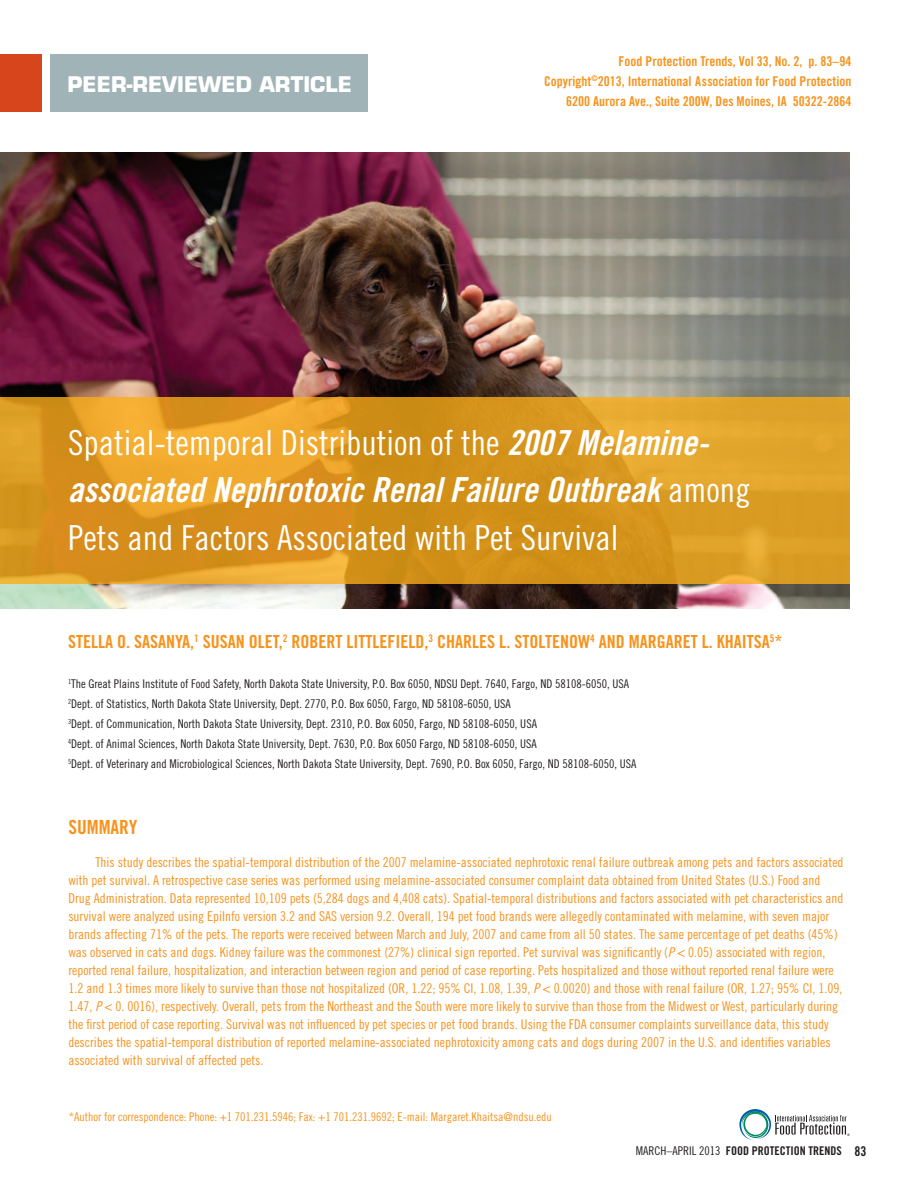
<style>
.page{position:relative;width:919px;height:1189px;background:#fff}
.page>*{position:absolute;margin:0;border:0;box-sizing:border-box;transform-origin:0 0}
.t1{font:34.5px "Trade Gothic Cond Eighteen";color:#fff}
.t2{font:34.5px "Trade Gothic Bold Cond Twenty Obl";color:#fff}
.t3{font:700 21px "Eurostile";color:#fff}
.t4{font:19.5px "Trade Gothic Bold Cond Twenty";color:#f7931d}
.t5{font:18px "Trade Gothic Bold Cond Twenty";color:#f7931d}
.t6{font:13.5px/18px "Trade Gothic Cond Eighteen";color:#f7931d}
.t7{font:13.5px/20.2px "Trade Gothic Bold Cond Twenty";color:#f7931d;text-align:right}
.t8{font:12px/20px "Trade Gothic Cond Eighteen";color:#231f20}
.t9{font:12px "Trade Gothic Cond Eighteen";color:#f7931d}
.t10{font:12px "Trade Gothic Bold Cond Twenty";color:#231f20}
.t11{font:10.5px "Trade Gothic Bold Cond Twenty";color:#f7931d}
.s1{font-family:"Trade Gothic Bold Cond Twenty Obl"}
.s2{font-family:"Trade Gothic Cond Eighteen"}
.s3{font-size:18px}
.s4{font-family:"Trade Gothic Cond Eighteen Obl"}
.s5{font-size:13.5px}
</style>
<div class="page">
<img style="left:0;top:153px;width:849px;height:455px">
<svg style="left:0;top:397px;width:849px;height:187px;background:#db9921"></svg>
<div style="left:51px;top:54px;width:316px;height:57px;background:#a0b3b7"></div>
<div style="left:0;top:54px;width:41px;height:57px;background:#d7451d"></div>
<svg style="left:739px;top:1109px;width:110px;height:31px"></svg>
<h2 class="t3" style="left:68px;top:71px;width:286px">PEER-REVIEWED ARTICLE</h2>
<p class="t7" style="left:544px;top:51px;width:308px">Food Protection Trends, Vol 33, No. 2, p. 83–94<br>Copyright<sup>©</sup>2013, International Association for Food Protection<br>6200 Aurora Ave., Suite 200W, Des Moines, IA 50322-2864</p>
<h1 class="t1" style="left:68px;top:421px;width:642px">Spatial-temporal Distribution of the <span class="s1">2007 Melamine-</span></h1>
<h1 class="t2" style="left:68px;top:469px;width:683px">associated Nephrotoxic Renal Failure Outbreak <span class="s2">among</span></h1>
<h1 class="t1" style="left:68px;top:517px;width:551px">Pets and Factors Associated with Pet Survival</h1>
<h3 class="t5" style="left:68px;top:631px;width:17px">Stella</h3>
<h3 class="t5" style="left:117px;top:631px;width:34px">O. Sasanya</h3>
<h3 class="t5" style="left:190px;top:631px;width:30px">,<sup>1</sup> Susan</h3>
<h3 class="t5" style="left:249px;top:631px;width:61px">Olet,<sup>2</sup> Robert</h3>
<h3 class="t5" style="left:346px;top:631px;width:15px">Littlefield</h3>
<h3 class="t5" style="left:424px;top:631px;width:31px">,<sup>3</sup> Charles</h3>
<h3 class="t5" style="left:499px;top:631px;width:33px">L. Stoltenow</h3>
<h3 class="t5" style="left:589px;top:631px;width:59px"><sup>4</sup> and Margaret</h3>
<h3 class="t5" style="left:701px;top:631px;width:32px">L. Khaitsa</h3>
<p class="t11" style="left:769px;top:632px;width:14px">5<span class="s3">*</span></p>
<p class="t8" style="left:68px;top:673px;width:569px"><sup>1</sup>The Great Plains Institute of Food Safety, North Dakota State University, P.O. Box 6050, NDSU Dept. 7640, Fargo, ND 58108-6050, USA <sup>2</sup>Dept. of Statistics, North Dakota State University, Dept. 2770, P.O. Box 6050, Fargo, ND 58108-6050, USA<br><sup>3</sup>Dept. of Communication, North Dakota State University, Dept. 2310, P.O. Box 6050, Fargo, ND 58108-6050, USA<br><sup>4</sup>Dept. of Animal Sciences, North Dakota State University, Dept. 7630, P.O. Box 6050 Fargo, ND 58108-6050, USA<br><sup>5</sup>Dept. of Veterinary and Microbiological Sciences, North Dakota State University, Dept. 7690, P.O. Box 6050, Fargo, ND 58108-6050, USA</p>
<h3 class="t4" style="left:68px;top:814px;width:11px">summary</h3>
<p class="t6" style="left:68px;top:853px;width:776px;text-indent:27px">This study describes the spatial-temporal distribution of the 2007 melamine-associated nephrotoxic renal failure outbreak among pets and factors associated with pet survival. A retrospective case series was performed using melamine-associated consumer complaint data obtained from United States (U.S.) Food and Drug Administration. Data represented 10,109 pets (5,284 dogs and 4,408 cats). Spatial-temporal distributions and factors associated with pet characteristics and survival were analyzed using EpiInfo version 3.2 and SAS version 9.2. Overall, 194 pet food brands were allegedly contaminated with melamine, with seven major brands affecting 71% of the pets. The reports were received between March and July, 2007 and came from all 50 states. The same percentage of pet deaths (45%) was observed in cats and dogs. Kidney failure was the commonest (27%) clinical sign reported. Pet survival was significantly (<span class="s4">P</span> &lt; 0.05) associated with region, reported renal failure, hospitalization, and interaction between region and period of case reporting. Pets hospitalized and those without reported renal failure were 1.2 and 1.3 times more likely to survive than those not hospitalized (OR, 1.22; 95% CI, 1.08, 1.39, <span class="s4">P</span> &lt; 0.0020) and those with renal failure (OR, 1.27; 95% CI, 1.09, 1.47, <span class="s4">P</span> &lt; 0. 0016), respectively. Overall, pets from the Northeast and the South were more likely to survive than those from the Midwest or West, particularly during the first period of case reporting. Survival was not influenced by pet species or pet food brands. Using the FDA consumer complaints surveillance data, this study describes the spatial-temporal distribution of reported melamine-associated nephrotoxicity among cats and dogs during 2007 in the U.S. and identifies variables associated with survival of affected pets.</p>
<p class="t9" style="left:69px;top:1109px;width:484px">*Author for correspondence: Phone: +1 701.231.5946; Fax: +1 701.231.9692; E-mail: Margaret.Khaitsa@ndsu.edu</p>
<p class="t10" style="left:635px;top:1142px;width:232px"><span class="s2">MARCH–APRIL 2013</span> FOOD PROTECTION TRENDS <span class="s5">83</span></p>
</div>
